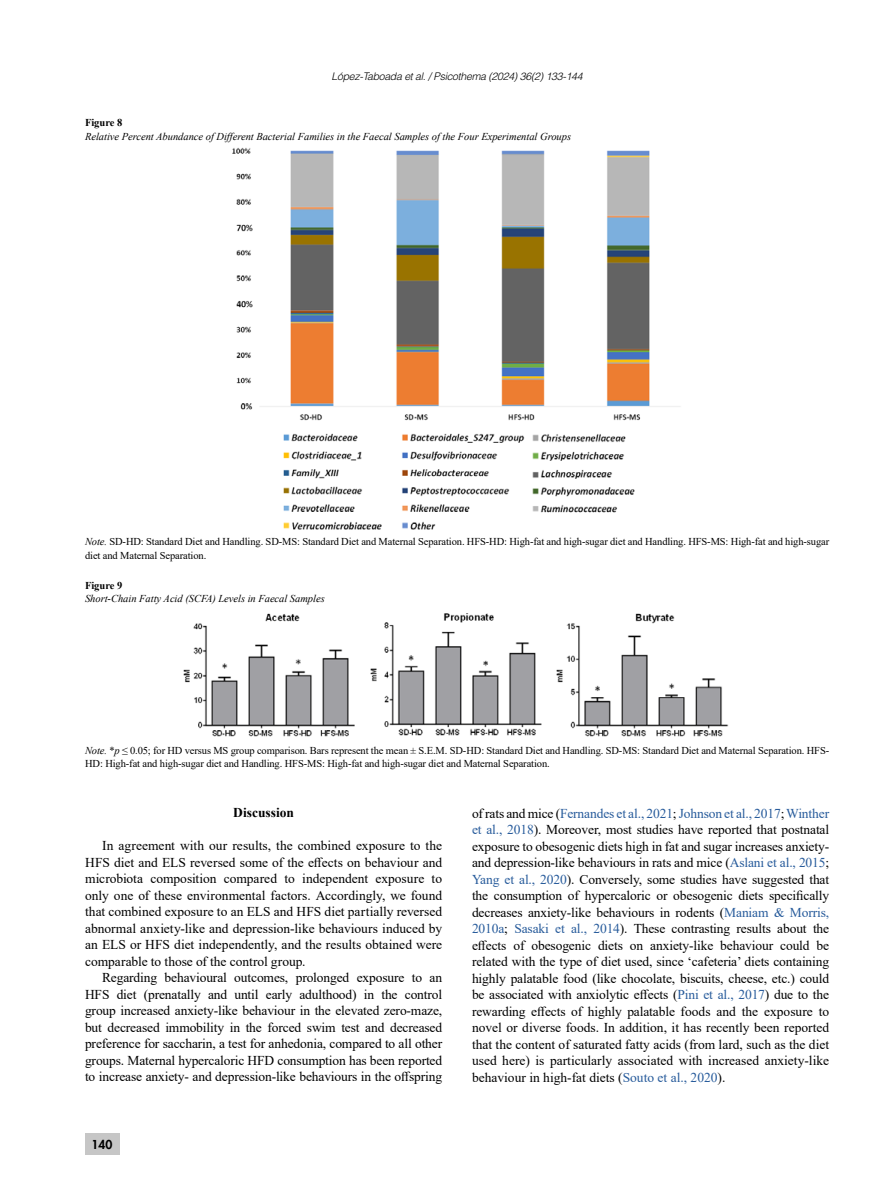
<style>
.page{position:relative;width:893px;height:1191px;background:#fff}
.page>*{position:absolute;margin:0;border:0;box-sizing:border-box;transform-origin:0 0}
.t1{font:13.5px/16.5px "Times New Roman";color:#000;text-align:justify}
.t2{font:700 13.5px "Times New Roman";color:#000}
.t3{font:800 12px "Futura Std";color:#000}
.t4{font:10.5px/13.5px "Times New Roman";letter-spacing:-.01em;color:#000}
.t5{font:italic 10.5px "Times New Roman";letter-spacing:-.005em;color:#000}
.t6{font:italic 300 10.5px "Helvetica LT Std";letter-spacing:-.025em;color:#000}
.t7{font:700 10.5px "Times New Roman";letter-spacing:-.005em;color:#000}
.s1{font-style:italic}
.s2{color:#275b9b}
</style>
<div class="page">
<div style="left:85px;top:1133px;width:34px;height:21px;background:#c6c6c6"></div>
<img style="left:232px;top:147px;width:448px;height:383px">
<img style="left:183px;top:613px;width:546px;height:124px">
<p class="t6" style="left:332px;top:70px;width:253px">López-Taboada et al. / Psicothema (2024) 36(2) 133-144</p>
<p class="t7" style="left:85px;top:115px;width:39px">Figure 8</p>
<p class="t5" style="left:85px;top:129px;width:487px">Relative Percent Abundance of Different Bacterial Families in the Faecal Samples of the Four Experimental Groups</p>
<p class="t4" style="left:85px;top:534px;width:746px"><span class="s1">Note.</span> SD-HD: Standard Diet and Handling. SD-MS: Standard Diet and Maternal Separation. HFS-HD: High-fat and high-sugar diet and Handling. HFS-MS: High-fat and high-sugar diet and Maternal Separation.</p>
<p class="t7" style="left:85px;top:577px;width:39px">Figure 9</p>
<p class="t5" style="left:85px;top:591px;width:241px">Short-Chain Fatty Acid (SCFA) Levels in Faecal Samples</p>
<p class="t4" style="left:85px;top:743px;width:746px"><span class="s1">Note.</span> *<span class="s1">p</span> ≤ 0.05; for HD versus MS group comparison. Bars represent the mean ± S.E.M. SD-HD: Standard Diet and Handling. SD-MS: Standard Diet and Maternal Separation. HFS-<br>HD: High-fat and high-sugar diet and Handling. HFS-MS: High-fat and high-sugar diet and Maternal Separation.</p>
<p class="t2" style="left:233px;top:803px;width:62px">Discussion</p>
<p class="t1" style="left:85px;top:837px;width:359px;text-indent:17px">In agreement with our results, the combined exposure to the HFS diet and ELS reversed some of the effects on behaviour and microbiota composition compared to independent exposure to only one of these environmental factors. Accordingly, we found that combined exposure to an ELS and HFS diet partially reversed abnormal anxiety-like and depression-like behaviours induced by an ELS or HFS diet independently, and the results obtained were comparable to those of the control group.</p>
<p class="t1" style="left:85px;top:969px;width:359px;text-indent:17px">Regarding behavioural outcomes, prolonged exposure to an HFS diet (prenatally and until early adulthood) in the control group increased anxiety-like behaviour in the elevated zero-maze, but decreased immobility in the forced swim test and decreased preference for saccharin, a test for anhedonia, compared to all other groups. Maternal hypercaloric HFD consumption has been reported to increase anxiety- and depression-like behaviours in the offspring</p>
<p class="t1" style="left:472px;top:804px;width:359px">of rats and mice (<span class="s2">Fernandes et al., 2021</span>; <span class="s2">Johnson et al., 2017</span>; <span class="s2">Winther et al., 2018</span>). Moreover, most studies have reported that postnatal exposure to obesogenic diets high in fat and sugar increases anxiety&shy;and depression-like behaviours in rats and mice (<span class="s2">Aslani et al., 2015</span>; <span class="s2">Yang et al., 2020</span>). Conversely, some studies have suggested that the consumption of hypercaloric or obesogenic diets specifically decreases anxiety-like behaviours in rodents (<span class="s2">Maniam &amp; Morris, 2010a</span>; <span class="s2">Sasaki et al., 2014</span>). These contrasting results about the effects of obesogenic diets on anxiety-like behaviour could be related with the type of diet used, since ‘cafeteria’ diets containing highly palatable food (like chocolate, biscuits, cheese, etc.) could be associated with anxiolytic effects (<span class="s2">Pini et al., 2017</span>) due to the rewarding effects of highly palatable foods and the exposure to novel or diverse foods. In addition, it has recently been reported that the content of saturated fatty acids (from lard, such as the diet used here) is particularly associated with increased anxiety-like behaviour in high-fat diets (<span class="s2">Souto et al., 2020</span>).</p>
<p class="t3" style="left:92px;top:1137px;width:22px">140</p>
</div>
